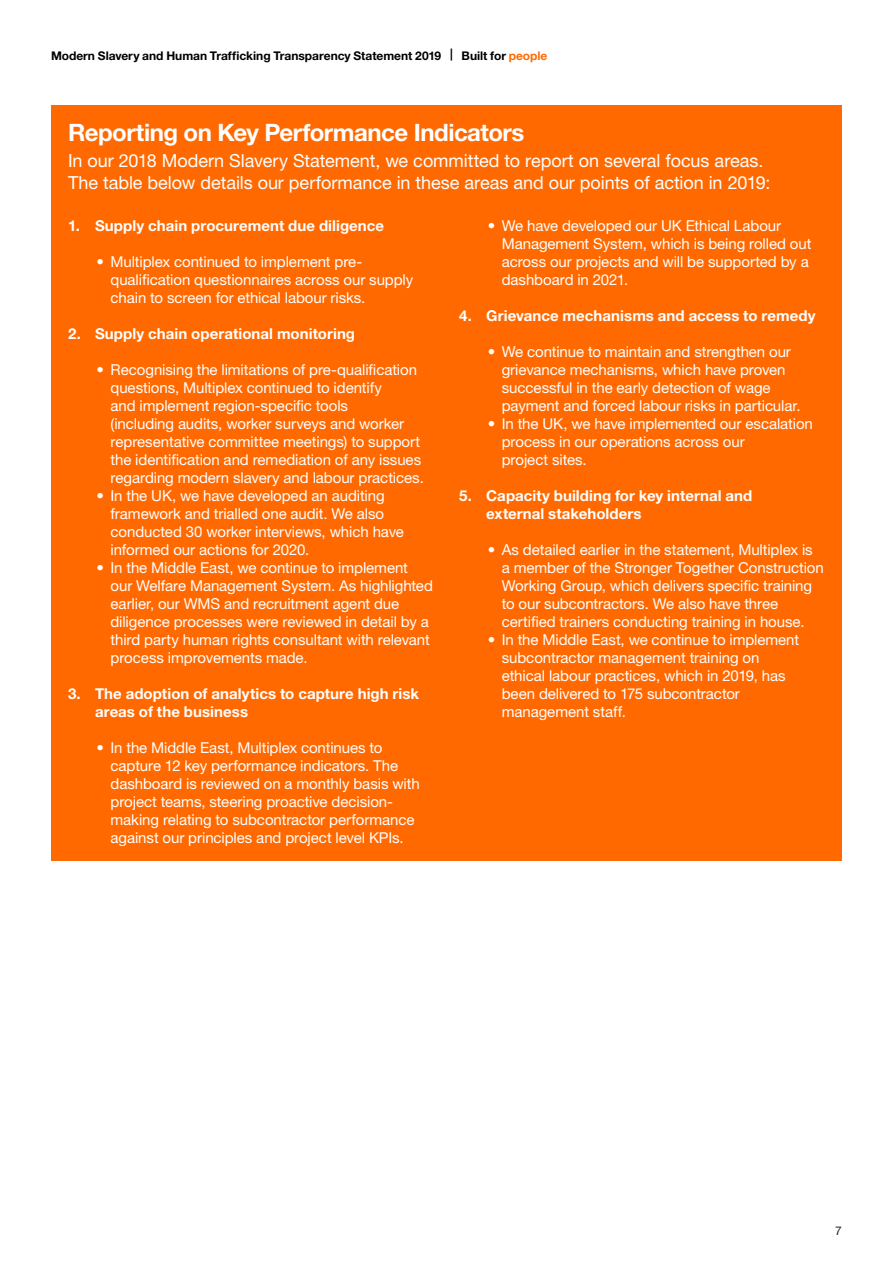
<style>
.page{position:relative;width:893px;height:1263px;background:#fff}
.page>*{position:absolute;margin:0;border:0;box-sizing:border-box;transform-origin:0 0}
.small_heading_bold{font:700 24px "Helvetica Neue LT Std";letter-spacing:-.02em;color:#fff}
.sub_heading{font:18px/21.6px "Helvetica Neue LT Std";letter-spacing:-.005em;color:#fff}
.t1{font:15px/18px "Helvetica Neue LT Std";letter-spacing:-.005em;color:#fff}
.t2{font:700 15px/18px "Helvetica Neue LT Std";letter-spacing:.005em;color:#fff}
.t3{font:700 12px "Helvetica Neue LT Std";color:#000}
.t4{font:12px "Helvetica Neue LT Std";color:#231f20}
.s1{color:#ff6900}
</style>
<div class="page">
<div style="left:51px;top:105px;width:791px;height:755px;background:#ff6900"></div>
<p class="t3" style="left:51px;top:48px;width:498px">Modern Slavery and Human Trafficking Transparency Statement 2019 | Built for <span class="s1">people</span></p>
<p class="small_heading_bold" style="left:68px;top:118px;width:458px">Reporting on Key Performance Indicators</p>
<p class="sub_heading" style="left:68px;top:149px;width:704px">In our 2018 Modern Slavery Statement, we committed to report on several focus areas.<br>The table below details our performance in these areas and our points of action in 2019:</p>
<p class="t2" style="left:68px;top:216px;width:318px">1. Supply chain procurement due diligence</p>
<p class="t1" style="left:111px;top:252px;width:304px;text-indent:-14px">• Multiplex continued to implement pre&shy;qualification questionnaires across our supply chain to screen for ethical labour risks.</p>
<p class="t2" style="left:68px;top:324px;width:289px">2. Supply chain operational monitoring</p>
<p class="t1" style="left:111px;top:360px;width:315px;text-indent:-14px">• Recognising the limitations of pre-qualification questions, Multiplex continued to identify<br>and implement region-specific tools<br>(including audits, worker surveys and worker representative committee meetings) to support the identification and remediation of any issues regarding modern slavery and labour practices.</p>
<p class="t1" style="left:111px;top:486px;width:295px;text-indent:-14px">• In the UK, we have developed an auditing framework and trialled one audit. We also conducted 30 worker interviews, which have informed our actions for 2020.</p>
<p class="t1" style="left:111px;top:558px;width:324px;text-indent:-14px">• In the Middle East, we continue to implement our Welfare Management System. As highlighted earlier, our WMS and recruitment agent due diligence processes were reviewed in detail by a third party human rights consultant with relevant process improvements made.</p>
<p class="t2" style="left:95px;top:684px;width:326px;text-indent:-27px">3. The adoption of analytics to capture high risk areas of the business</p>
<p class="t1" style="left:111px;top:738px;width:311px;text-indent:-14px">• In the Middle East, Multiplex continues to capture 12 key performance indicators. The dashboard is reviewed on a monthly basis with project teams, steering proactive decision&shy;making relating to subcontractor performance against our principles and project level KPIs.</p>
<p class="t1" style="left:502px;top:216px;width:311px;text-indent:-14px">• We have developed our UK Ethical Labour Management System, which is being rolled out across our projects and will be supported by a dashboard in 2021.</p>
<p class="t2" style="left:459px;top:306px;width:358px">4. Grievance mechanisms and access to remedy</p>
<p class="t1" style="left:502px;top:342px;width:300px;text-indent:-14px">• We continue to maintain and strengthen our grievance mechanisms, which have proven successful in the early detection of wage payment and forced labour risks in particular.</p>
<p class="t1" style="left:502px;top:414px;width:313px;text-indent:-14px">• In the UK, we have implemented our escalation process in our operations across our<br>project sites.</p>
<p class="t2" style="left:486px;top:486px;width:268px;text-indent:-27px">5. Capacity building for key internal and external stakeholders</p>
<p class="t1" style="left:502px;top:540px;width:323px;text-indent:-14px">• As detailed earlier in the statement, Multiplex is a member of the Stronger Together Construction Working Group, which delivers specific training to our subcontractors. We also have three certified trainers conducting training in house.</p>
<p class="t1" style="left:502px;top:630px;width:299px;text-indent:-14px">• In the Middle East, we continue to implement subcontractor management training on ethical labour practices, which in 2019, has been delivered to 175 subcontractor management staff.</p>
<p class="t4" style="left:835px;top:1224px;width:8px">7</p>
</div>
